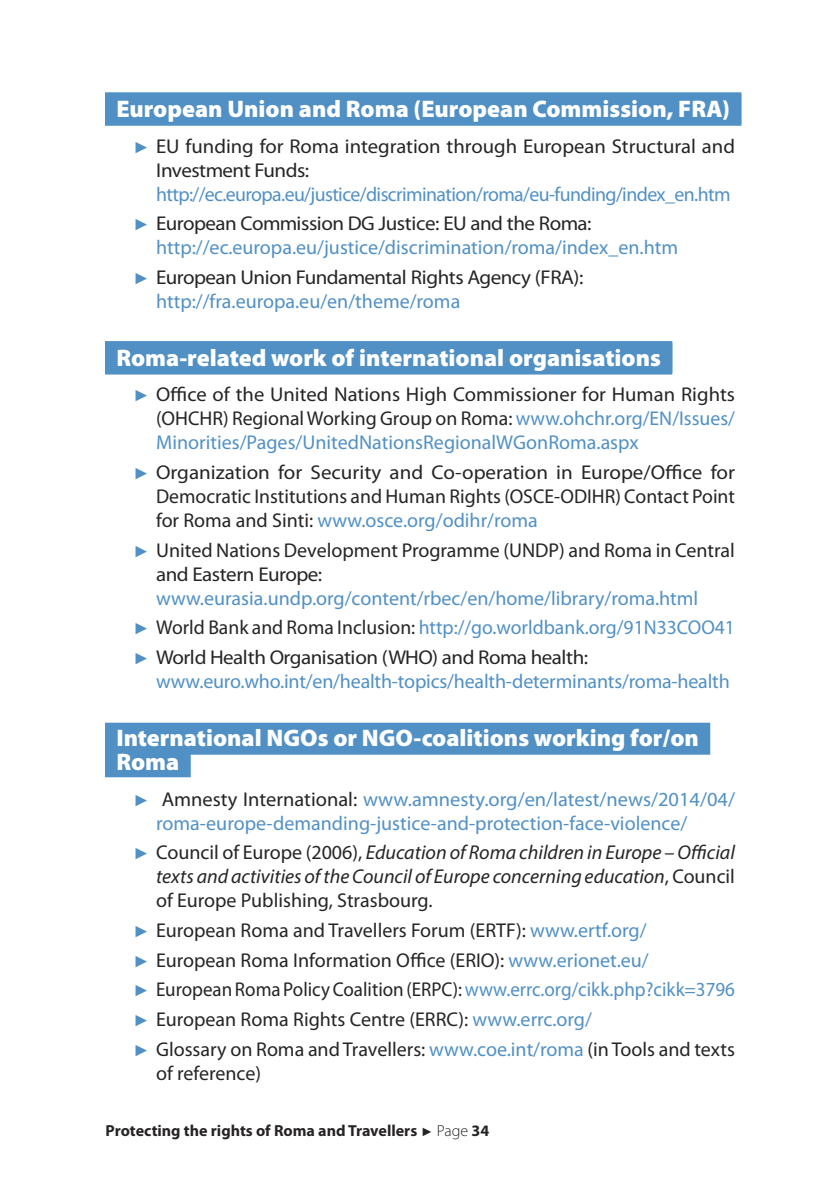
<style>
.page{position:relative;width:840px;height:1191px;background:#fff}
.page>*{position:absolute;margin:0;border:0;box-sizing:border-box;transform-origin:0 0}
.t1{font:900 24px/24px "Myriad Pro";color:#fff}
.t2{font:20px/24px "Myriad Pro";color:#272425}
.t3{font:20px/29.6px "Myriad Pro";letter-spacing:-.005em;color:#5190c5}
.t4{font:italic 20px/24px "Myriad Pro";color:#272425;text-align:justify}
.t5{font:20px/24px "Myriad Pro";color:#272425;text-align:justify;scale:1.05 1}
.t6{font:20px/29.6px "Myriad Pro";letter-spacing:-.03em;color:#5190c5}
.t7{font:700 16px "Myriad Pro";color:#272425}
.s1{font-family:"Arial";font-size:16px;color:#5190c5}
.s2{font-family:"Arial";font-size:16px}
.s3{color:#272425}
.s4{color:#5190c5}
.s5{font-family:"Arial";font-style:normal;font-size:16px;color:#5190c5}
.s6{font-style:normal}
.s7{font-family:"Arial";font-weight:400;font-size:12px}
.s8{font-weight:300}
</style>
<div class="page">
<div style="left:105px;top:94px;width:636px;height:32px;background:#5190c5"></div>
<div style="left:105px;top:92px;width:636px;height:32px;background:#5190c5"></div>
<div style="left:105px;top:342px;width:567px;height:32px;background:#5190c5"></div>
<div style="left:105px;top:341px;width:567px;height:32px;background:#5190c5"></div>
<div style="left:105px;top:722px;width:604px;height:32px;background:#5190c5"></div>
<div style="left:105px;top:745px;width:86px;height:32px;background:#5190c5"></div>
<p class="t1" style="left:116px;top:99px;width:614px">European Union and Roma (European Commission, FRA)</p>
<p class="t2" style="left:156px;top:135px;width:580px;text-indent:-23px"><span class="s1">►</span> EU funding for Roma integration through European Structural and<br>Investment Funds:</p>
<p class="t6" style="left:133px;top:181px;width:598px;text-indent:23px">http://ec.europa.eu/justice/discrimination/roma/eu-funding/index_en.htm <span class="s2">►</span> <span class="s3">European Commission DG Justice: EU and the Roma:</span></p>
<p class="t3" style="left:133px;top:234px;width:546px;text-indent:23px">http://ec.europa.eu/justice/discrimination/roma/index_en.htm <span class="s2">►</span> <span class="s3">European Union Fundamental Rights Agency (FRA):</span></p>
<p class="t3" style="left:156px;top:288px;width:305px">http://fra.europa.eu/en/theme/roma</p>
<p class="t1" style="left:116px;top:348px;width:546px">Roma-related work of international organisations</p>
<p class="t2" style="left:156px;top:384px;width:580px;text-align:justify;text-indent:-23px"><span class="s1">►</span> Office of the United Nations High Commissioner for Human Rights (OHCHR) Regional Working Group on Roma: <span class="s4">www.ohchr.org/EN/Issues/ Minorities/Pages/UnitedNationsRegionalWGonRoma.aspx</span></p>
<p class="t5" style="left:156px;top:462px;width:552px;text-indent:-23px"><span class="s1">►</span> Organization for Security and Co-operation in Europe/Office for Democratic Institutions and Human Rights (OSCE-ODIHR) Contact Point for Roma and Sinti: <span class="s4">www.osce.org/odihr/roma</span></p>
<p class="t2" style="left:156px;top:539px;width:580px;text-indent:-23px"><span class="s1">►</span> United Nations Development Programme (UNDP) and Roma in Central and Eastern Europe:</p>
<p class="t3" style="left:133px;top:585px;width:602px;text-indent:23px">www.eurasia.undp.org/content/rbec/en/home/library/roma.html<br><span class="s2">►</span> <span class="s3">World Bank and Roma Inclusion:</span> http://go.worldbank.org/91N33COO41 <span class="s2">►</span> <span class="s3">World Health Organisation (WHO) and Roma health:</span></p>
<p class="t3" style="left:156px;top:668px;width:575px">www.euro.who.int/en/health-topics/health-determinants/roma-health</p>
<p class="t1" style="left:116px;top:728px;width:583px">International NGOs or NGO-coalitions working for/on<br>Roma</p>
<p class="t3" style="left:156px;top:788px;width:580px;line-height:24px;text-indent:-23px"><span class="s2">►</span> <span class="s3">Amnesty International:</span> www.amnesty.org/en/latest/news/2014/04/ roma-europe-demanding-justice-and-protection-face-violence/</p>
<p class="t4" style="left:156px;top:842px;width:580px;text-indent:-23px"><span class="s5">►</span> <span class="s6">Council of Europe (2006),</span> Education of Roma children in Europe – Official texts and activities of the Council of Europe concerning education<span class="s6">, Council of Europe Publishing, Strasbourg.</span></p>
<p class="t2" style="left:133px;top:917px;width:602px;line-height:29.6px"><span class="s1">►</span> European Roma and Travellers Forum (ERTF): <span class="s4">www.ertf.org/<br></span><span class="s1">►</span> European Roma Information Office (ERIO): <span class="s4">www.erionet.eu/<br></span><span class="s1">►</span> European Roma Policy Coalition (ERPC): <span class="s4">www.errc.org/cikk.php?cikk=3796 </span><span class="s1">►</span> European Roma Rights Centre (ERRC): <span class="s4">www.errc.org/<br></span><span class="s1">►</span> Glossary on Roma and Travellers: <span class="s4">www.coe.int/roma</span> (in Tools and texts</p>
<p class="t2" style="left:156px;top:1062px;width:107px">of reference)</p>
<p class="t7" style="left:105px;top:1124px;width:385px">Protecting the rights of Roma and Travellers <span class="s7">►</span> <span class="s8">Page</span> 34</p>
</div>
